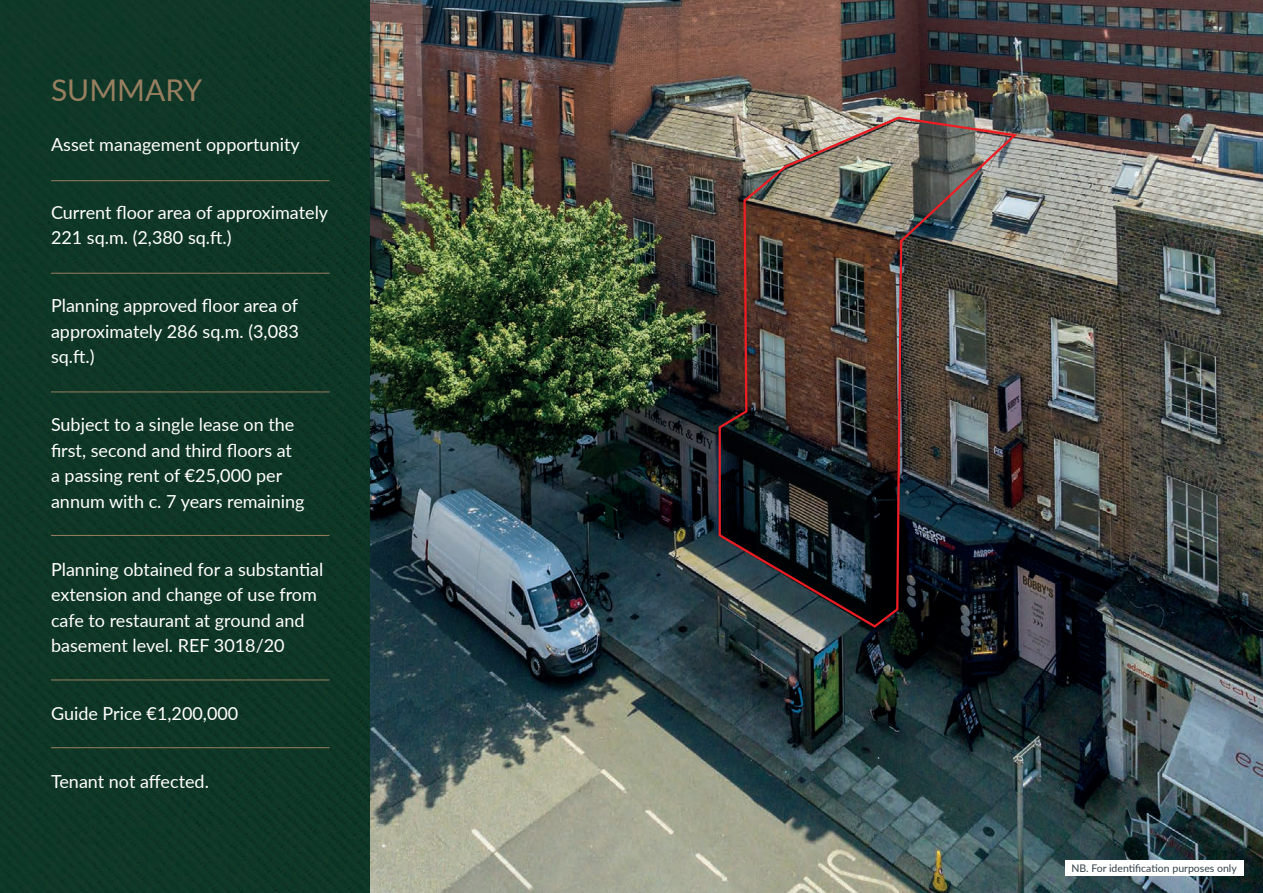
<style>
.page{position:relative;width:1263px;height:893px;background:#fff}
.page>*{position:absolute;margin:0;border:0;box-sizing:border-box;transform-origin:0 0}
.t1{font:30px "Lato";color:#987f60}
.t2{font:18px/25.5px "Lato";color:#fff}
.t3{font:10.5px "Lato";color:#303f47}
</style>
<div class="page">
<img style="left:370px;top:0;width:893px;height:893px">
<div style="left:0;top:0;width:370px;height:893px;background:#0f3727"></div>
<hr style="left:51px;top:180px;width:279px;height:1px;background:#987f60">
<hr style="left:51px;top:273px;width:279px;height:1px;background:#987f60">
<hr style="left:51px;top:392px;width:279px;height:1px;background:#987f60">
<hr style="left:51px;top:535px;width:279px;height:1px;background:#987f60">
<hr style="left:51px;top:680px;width:279px;height:1px;background:#987f60">
<hr style="left:51px;top:747px;width:279px;height:1px;background:#987f60">
<img style="left:717px;top:115px;width:302px;height:514px">
<div style="left:1065px;top:860px;width:178px;height:16px;background:#fff"></div>
<h1 class="t1" style="left:51px;top:68px;width:153px">SUMMARY</h1>
<p class="t2" style="left:51px;top:131px;width:250px">Asset management opportunity</p>
<p class="t2" style="left:51px;top:199px;width:279px">Current floor area of approximately<br>221 sq.m. (2,380 sq.ft.)</p>
<p class="t2" style="left:51px;top:292px;width:249px;text-align:justify">Planning approved floor area of approximately 286 sq.m. (3,083 sq.ft.)</p>
<p class="t2" style="left:51px;top:411px;width:255px">Subject to a single lease on the first, second and third floors at a passing rent of €25,000 per annum with c. 7 years remaining</p>
<p class="t2" style="left:51px;top:556px;width:274px">Planning obtained for a substantial extension and change of use from cafe to restaurant at ground and basement level. REF 3018/20</p>
<p class="t2" style="left:51px;top:700px;width:189px">Guide Price €1,200,000</p>
<p class="t2" style="left:51px;top:768px;width:159px">Tenant not affected.</p>
<p class="t3" style="left:1071px;top:860px;width:167px">NB. For identification purposes only</p>
</div>
